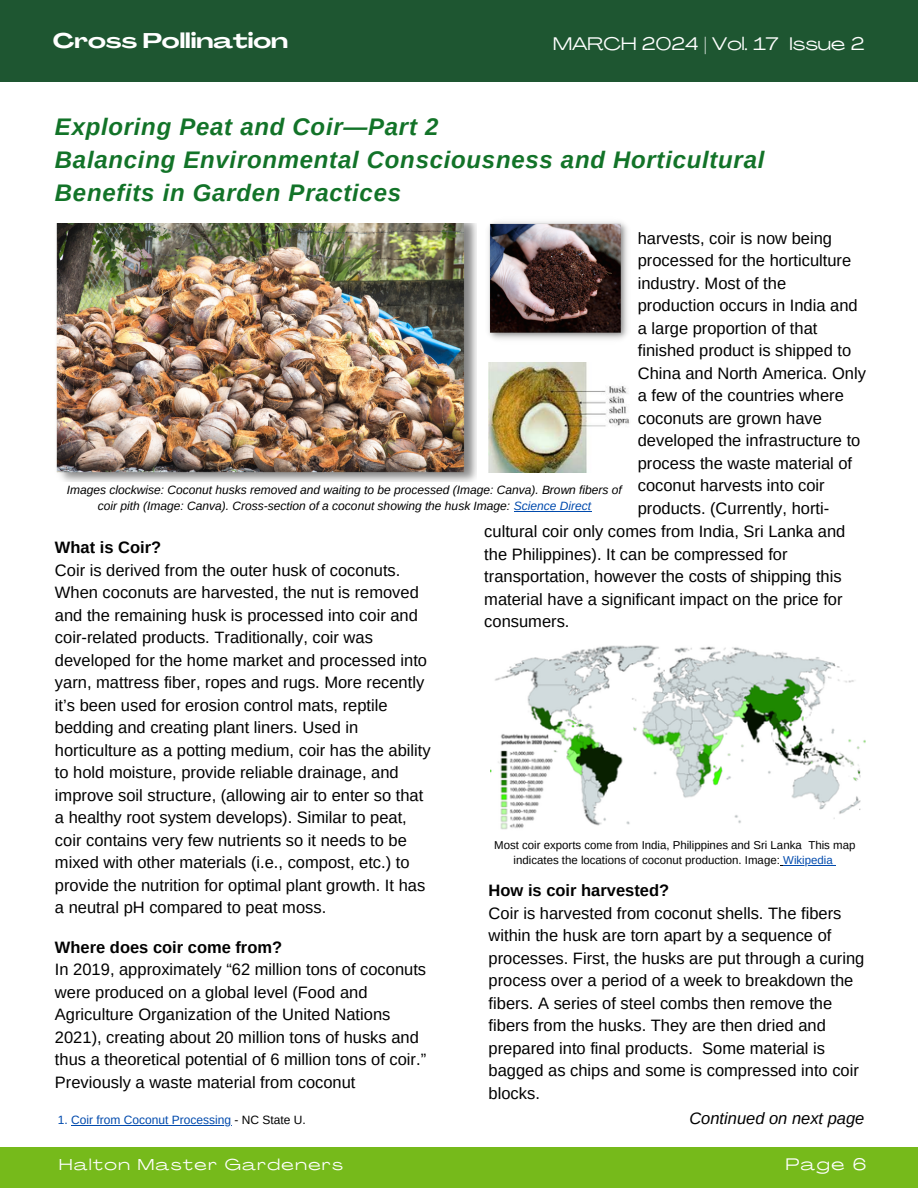
<style>
.page{position:relative;width:918px;height:1188px;background:#fff}
.page>*{position:absolute;margin:0;border:0;box-sizing:border-box;transform-origin:0 0}
.t1{font:italic 700 24px/32.7px "Arimo";letter-spacing:.03em;color:#127328}
.t2{font:700 21px "Agrandir Grand";color:#fff}
.t3{font:18px "Agrandir Grand";color:#fff}
.t4{font:16.5px/22.5px "Arimo";color:#000}
.t5{font:700 16.5px "Arimo";color:#000}
.t6{font:italic 16.5px "Arimo";color:#000}
.t7{font:16.5px "Agrandir Grand";color:#fff}
.t8{font:15.6px "Agrandir Grand";letter-spacing:.1em;color:#fff}
.t9{font:italic 12px/16px "Arimo";color:#000;text-align:center}
.t10{font:12px "Arimo";color:#004aad}
.t11{font:11.4px/15.3px "Arimo";color:#000;text-align:center}
.s1{color:#004aad}
.s2{color:#000}
</style>
<div class="page">
<div style="left:0;top:1147px;width:918px;height:41px;background:#76ba1b"></div>
<div style="left:0;top:0;width:918px;height:82px;background:#1e5631"></div>
<img style="left:490px;top:645px;width:376px;height:185px">
<img style="left:488px;top:221px;width:140px;height:119px">
<img style="left:489px;top:362px;width:141px;height:110px">
<img style="left:56px;top:224px;width:421px;height:257px">
<hr style="left:783px;top:865px;width:50px;height:1px;background:#004aad">
<hr style="left:71px;top:1125px;width:160px;height:1px;background:#004aad">
<hr style="left:514px;top:511px;width:77px;height:1px;background:#004aad">
<p class="t2" style="left:53px;top:32px;width:237px">Cross Pollination</p>
<p class="t3" style="left:553px;top:36px;width:313px">MARCH 2024 | Vol. 17 Issue 2</p>
<h1 class="t1" style="left:55px;top:111px;width:711px">Exploring Peat and Coir—Part 2<br>Balancing Environmental Consciousness and Horticultural<br>Benefits in Garden Practices</h1>
<p class="t4" style="left:638px;top:227px;width:230px">harvests, coir is now being processed for the horticulture industry. Most of the production occurs in India and a large proportion of that finished product is shipped to<br>China and North America. Only a few of the countries where coconuts are grown have developed the infrastructure to process the waste material of coconut harvests into coir products. (Currently, horti-</p>
<p class="t9" style="left:67px;top:482px;width:557px">Images clockwise: Coconut husks removed and waiting to be processed (Image: Canva). Brown fibers of coir pith (Image: Canva). Cross-section of a coconut showing the husk Image: <span class="s1">Science Direct</span></p>
<p class="t4" style="left:484px;top:520px;width:363px">cultural coir only comes from India, Sri Lanka and the Philippines). It can be compressed for transportation, however the costs of shipping this material have a significant impact on the price for consumers.</p>
<p class="t5" style="left:55px;top:538px;width:108px">What is Coir?</p>
<p class="t4" style="left:55px;top:559px;width:377px">Coir is derived from the outer husk of coconuts.<br>When coconuts are harvested, the nut is removed and the remaining husk is processed into coir and coir-related products. Traditionally, coir was developed for the home market and processed into yarn, mattress fiber, ropes and rugs. More recently it’s been used for erosion control mats, reptile bedding and creating plant liners. Used in horticulture as a potting medium, coir has the ability to hold moisture, provide reliable drainage, and improve soil structure, (allowing air to enter so that a healthy root system develops). Similar to peat, coir contains very few nutrients so it needs to be mixed with other materials (i.e., compost, etc.) to provide the nutrition for optimal plant growth. It has a neutral pH compared to peat moss.</p>
<p class="t11" style="left:494px;top:837px;width:363px">Most coir exports come from India, Philippines and Sri Lanka This map indicates the locations of coconut production. Image: <span class="s1">Wikipedia</span></p>
<p class="t5" style="left:489px;top:882px;width:182px">How is coir harvested?</p>
<p class="t4" style="left:489px;top:902px;width:377px">Coir is harvested from coconut shells. The fibers within the husk are torn apart by a sequence of processes. First, the husks are put through a curing process over a period of a week to breakdown the fibers. A series of steel combs then remove the fibers from the husks. They are then dried and prepared into final products. Some material is bagged as chips and some is compressed into coir blocks.</p>
<p class="t5" style="left:55px;top:938px;width:229px">Where does coir come from?</p>
<p class="t4" style="left:55px;top:958px;width:373px">In 2019, approximately “62 million tons of coconuts were produced on a global level (Food and Agriculture Organization of the United Nations 2021), creating about 20 million tons of husks and thus a theoretical potential of 6 million tons of coir.” Previously a waste material from coconut</p>
<p class="t10" style="left:58px;top:1113px;width:250px">1. Coir from Coconut Processing <span class="s2">- NC State U.</span></p>
<p class="t6" style="left:689px;top:1109px;width:177px">Continued on next page</p>
<p class="t8" style="left:59px;top:1159px;width:285px">Halton Master Gardeners</p>
<p class="t7" style="left:786px;top:1158px;width:82px">Page 6</p>
</div>
